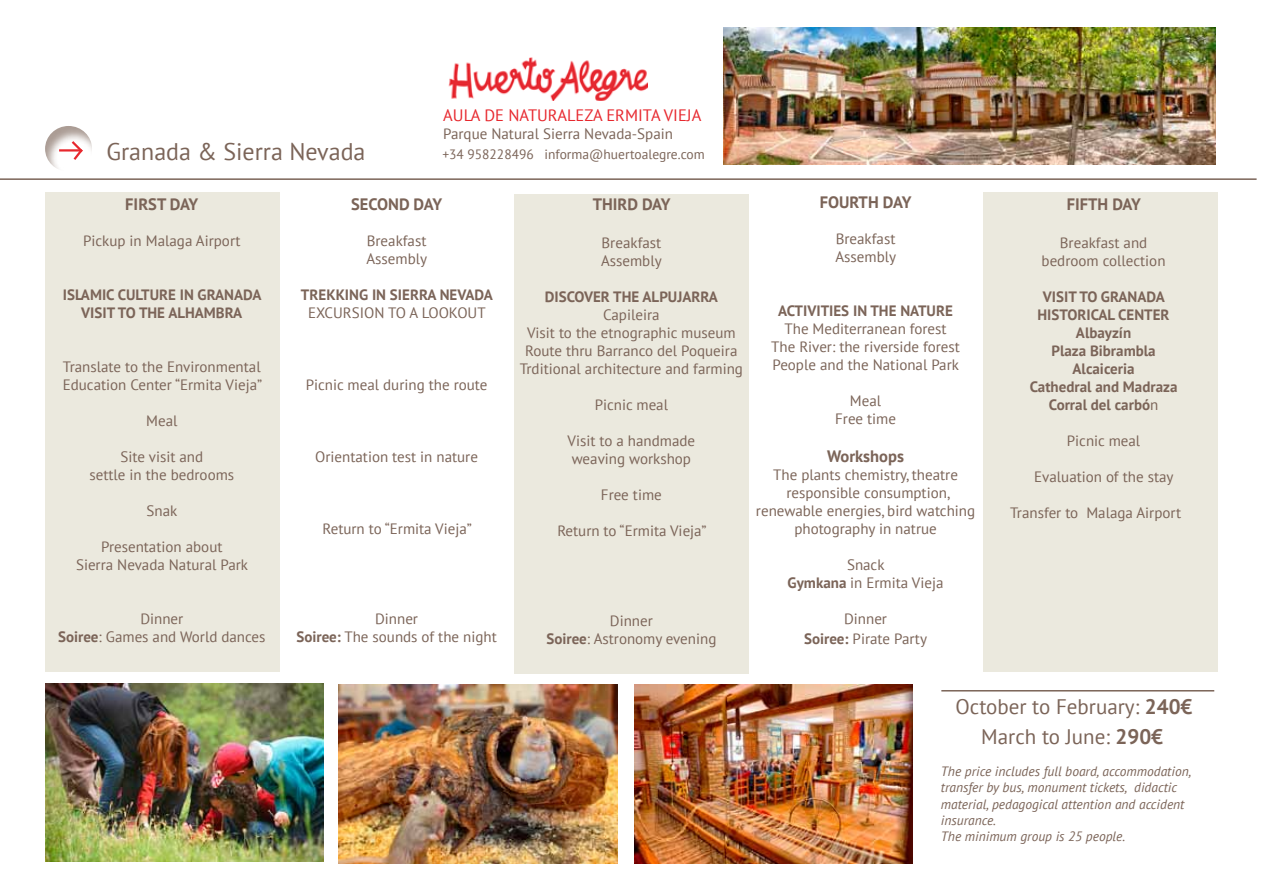
<style>
.page{position:relative;width:1263px;height:893px;background:#fff}
.page>*{position:absolute;margin:0;border:0;box-sizing:border-box;transform-origin:0 0}
.t1{font:24px "PT Sans";color:#7b6458}
.t2{font:21px/30px "PT Sans";color:#7b6458;text-align:center}
.t3{font:700 16.5px "PT Sans";color:#7b6458}
.t4{font:16.5px "PT Sans";color:#e7282e}
.t5{font:15px/18px "PT Sans";color:#7b6458;text-align:center}
.t6{font:700 15px/18px "PT Sans";color:#7b6458;text-align:center}
.t7{font:italic 13.5px/16.2px "PT Sans";color:#7b6458}
.t8{font:13.5px "PT Sans";color:#7b6458}
.s1{font-weight:700}
.s2{font-weight:400}
</style>
<div class="page">
<div style="left:45px;top:193px;width:235px;height:479px;background:#ebe9de"></div>
<img style="left:339px;top:685px;width:278px;height:178px">
<img style="left:634px;top:685px;width:278px;height:178px">
<img style="left:45px;top:683px;width:278px;height:179px">
<img style="left:724px;top:28px;width:492px;height:136px">
<img style="left:448px;top:58px;width:199px;height:43px">
<div style="left:42px;top:124px;width:51px;height:48px;background:#7b6458;opacity:.64"></div>
<hr style="left:59px;top:149px;width:22px;height:3px;background:#e7282e">
<svg style="left:69px;top:139px;width:16px;height:23px"></svg>
<hr style="left:0;top:178px;width:1256px;height:2px;background:#7b6458">
<hr style="left:941px;top:690px;width:273px;height:1px;background:#7b6458">
<div style="left:983px;top:193px;width:235px;height:479px;background:#ebe9de"></div>
<div style="left:514px;top:194px;width:235px;height:479px;background:#ebe9de"></div>
<p class="t4" style="left:443px;top:105px;width:260px">AULA DE NATURALEZA ERMITA VIEJA</p>
<p class="t5" style="left:443px;top:125px;width:231px">Parque Natural Sierra Nevada-Spain</p>
<h1 class="t1" style="left:106px;top:137px;width:261px">Granada &amp; Sierra Nevada</h1>
<p class="t8" style="left:442px;top:145px;width:264px">+34 958228496 informa@huertoalegre.com</p>
<p class="t3" style="left:125px;top:193px;width:75px">FIRST DAY</p>
<p class="t5" style="left:83px;top:231px;width:159px">Pickup in Malaga Airport</p>
<p class="t6" style="left:63px;top:285px;width:200px">ISLAMIC CULTURE IN GRANADA<br>VISIT TO THE ALHAMBRA</p>
<p class="t5" style="left:63px;top:357px;width:201px;text-align:left">Translate to the Environmental<br>Education Center “Ermita Vieja”</p>
<p class="t5" style="left:146px;top:411px;width:33px">Meal</p>
<p class="t5" style="left:89px;top:447px;width:146px">Site visit and<br>settle in the bedrooms</p>
<p class="t5" style="left:147px;top:501px;width:32px">Snak</p>
<p class="t5" style="left:76px;top:537px;width:174px">Presentation about<br>Sierra Nevada Natural Park</p>
<p class="t5" style="left:58px;top:609px;width:209px">Dinner<br><span class="s1">Soiree</span>: Games and World dances</p>
<p class="t3" style="left:351px;top:193px;width:93px">SECOND DAY</p>
<p class="t5" style="left:366px;top:231px;width:62px;text-align:left">Breakfast<br>Assembly</p>
<p class="t6" style="left:301px;top:285px;width:193px">TREKKING IN SIERRA NEVADA</p>
<p class="t5" style="left:308px;top:303px;width:179px">EXCURSION TO A LOOKOUT</p>
<p class="t5" style="left:306px;top:375px;width:183px">Picnic meal during the route</p>
<p class="t5" style="left:315px;top:447px;width:164px">Orientation test in nature</p>
<p class="t5" style="left:322px;top:519px;width:151px">Return to “Ermita Vieja”</p>
<p class="t3" style="left:593px;top:193px;width:79px">THIRD DAY</p>
<p class="t5" style="left:601px;top:233px;width:62px;text-align:left">Breakfast<br>Assembly</p>
<p class="t6" style="left:545px;top:287px;width:175px">DISCOVER THE ALPUJARRA</p>
<p class="t5" style="left:520px;top:305px;width:225px">Capileira<br>Visit to the etnographic museum<br>Route thru Barranco del Poqueira<br>Trditional architecture and farming</p>
<p class="t5" style="left:595px;top:395px;width:75px">Picnic meal</p>
<p class="t5" style="left:568px;top:431px;width:129px;text-align:left">Visit to a handmade weaving workshop</p>
<p class="t5" style="left:601px;top:485px;width:62px">Free time</p>
<p class="t5" style="left:557px;top:521px;width:151px">Return to “Ermita Vieja”</p>
<p class="t5" style="left:296px;top:609px;width:202px">Dinner<br><span class="s1">Soiree:</span> The sounds of the night</p>
<p class="t5" style="left:546px;top:611px;width:171px">Dinner<br><span class="s1">Soiree</span>: Astronomy evening</p>
<p class="t3" style="left:820px;top:192px;width:93px">FOURTH DAY</p>
<p class="t5" style="left:835px;top:230px;width:62px;text-align:left">Breakfast<br>Assembly</p>
<p class="t6" style="left:778px;top:302px;width:176px">ACTIVITIES IN THE NATURE</p>
<p class="t5" style="left:771px;top:320px;width:190px">The Mediterranean forest<br>The River: the riverside forest<br>People and the National Park</p>
<p class="t5" style="left:835px;top:392px;width:62px">Meal<br>Free time</p>
<p class="t3" style="left:827px;top:445px;width:78px">Workshops</p>
<p class="t5" style="left:756px;top:466px;width:221px">The plants chemistry, theatre responsible consumption, renewable energies, bird watching photography in natrue</p>
<p class="t5" style="left:788px;top:556px;width:157px">Snack<br><span class="s1">Gymkana</span> in Ermita Vieja</p>
<p class="t5" style="left:804px;top:609px;width:124px;line-height:19.8px">Dinner<br><span class="s1">Soiree:</span> Pirate Party</p>
<p class="t3" style="left:1067px;top:193px;width:76px">FIFTH DAY</p>
<p class="t5" style="left:1041px;top:233px;width:125px">Breakfast and bedroom collection</p>
<p class="t6" style="left:1030px;top:287px;width:149px">VISIT TO GRANADA<br>HISTORICAL CENTER<br>Albayzín<br>Plaza Bibrambla<br>Alcaiceria<br>Cathedral and Madraza<br>Corral del carbó<span class="s2">n</span></p>
<p class="t5" style="left:1067px;top:431px;width:75px">Picnic meal</p>
<p class="t5" style="left:1034px;top:467px;width:141px">Evaluation of the stay</p>
<p class="t5" style="left:1010px;top:503px;width:172px">Transfer to Malaga Airport</p>
<h2 class="t2" style="left:955px;top:691px;width:238px">October to February: <span class="s1">240€<br></span>March to June: <span class="s1">290€</span></h2>
<p class="t7" style="left:941px;top:763px;width:252px">The price includes full board, accommodation, transfer by bus, monument tickets, didactic material, pedagogical attention and accident insurance.<br>The minimum group is 25 people.</p>
</div>
